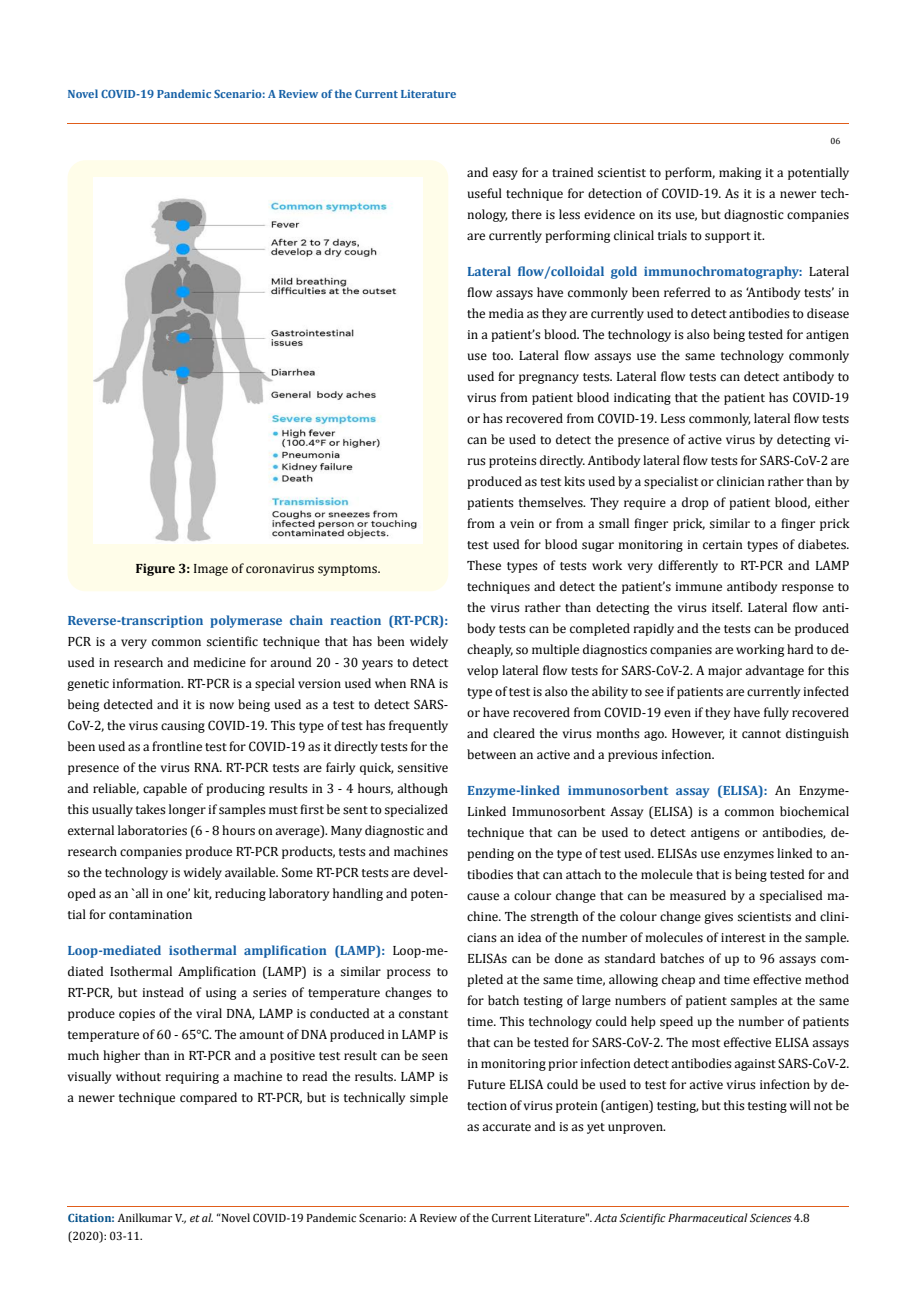
<style>
.page{position:relative;width:917px;height:1296px;background:#fff}
.page>*{position:absolute;margin:0;border:0;box-sizing:border-box;transform-origin:0 0}
.t1{font:13.5px/21px "Cambria";color:#000;text-align:justify}
.t2{font:700 13.5px "Cambria";color:#1560a6}
.t3{font:12px/18px "Cambria";color:#000}
.t4{font:700 12px "Cambria";color:#1560a6}
.t5{font:9px "Cambria";color:#000}
.s1{font-weight:700}
.s2{font-weight:700;color:#1560a6}
.s3{font-weight:700;color:#035089}
.s4{font-style:italic}
</style>
<div class="page">
<hr style="left:67px;top:123px;width:782px;height:1px;background:#e05d1a">
<div style="left:68px;top:160px;width:380px;height:431px;background:#fffde9;border-radius:18px"></div>
<img style="left:93px;top:177px;width:329px;height:367px">
<hr style="left:67px;top:1207px;width:781px;height:1px;background:#e05d1a">
<p class="t4" style="left:68px;top:86px;width:390px">Novel COVID-19 Pandemic Scenario: A Review of the Current Literature</p>
<p class="t1" style="left:135px;top:558px;width:246px"><span class="s1">Figure 3:</span> Image of coronavirus symptoms.</p>
<p class="t2" style="left:67px;top:611px;width:382px">Reverse-transcription polymerase chain reaction (RT-PCR):</p>
<p class="t1" style="left:67px;top:631px;width:382px">PCR is a very common scientific technique that has been widely used in research and medicine for around 20 - 30 years to detect genetic information. RT-PCR is a special version used when RNA is being detected and it is now being used as a test to detect SARS-CoV-2, the virus causing COVID-19. This type of test has frequently been used as a frontline test for COVID-19 as it directly tests for the presence of the virus RNA. RT-PCR tests are fairly quick, sensitive and reliable, capable of producing results in 3 - 4 hours, although this usually takes longer if samples must first be sent to specialized external laboratories (6 - 8 hours on average). Many diagnostic and research companies produce RT-PCR products, tests and machines so the technology is widely available. Some RT-PCR tests are devel&shy;oped as an `all in one’ kit, reducing laboratory handling and poten&shy;tial for contamination</p>
<p class="t1" style="left:67px;top:940px;width:382px"><span class="s2">Loop-mediated isothermal amplification (LAMP):</span> Loop-me&shy;diated Isothermal Amplification (LAMP) is a similar process to RT-PCR, but instead of using a series of temperature changes to produce copies of the viral DNA, LAMP is conducted at a constant temperature of 60 - 65°C. The amount of DNA produced in LAMP is much higher than in RT-PCR and a positive test result can be seen visually without requiring a machine to read the results. LAMP is a newer technique compared to RT-PCR, but is technically simple</p>
<p class="t5" style="left:830px;top:136px;width:11px">06</p>
<p class="t1" style="left:467px;top:162px;width:384px">and easy for a trained scientist to perform, making it a potentially useful technique for detection of COVID-19. As it is a newer tech&shy;nology, there is less evidence on its use, but diagnostic companies are currently performing clinical trials to support it.</p>
<p class="t1" style="left:467px;top:261px;width:384px"><span class="s2">Lateral flow/colloidal gold immunochromatography:</span> Lateral flow assays have commonly been referred to as ‘Antibody tests’ in the media as they are currently used to detect antibodies to disease in a patient’s blood. The technology is also being tested for antigen use too. Lateral flow assays use the same technology commonly used for pregnancy tests. Lateral flow tests can detect antibody to virus from patient blood indicating that the patient has COVID-19 or has recovered from COVID-19. Less commonly, lateral flow tests can be used to detect the presence of active virus by detecting vi&shy;rus proteins directly. Antibody lateral flow tests for SARS-CoV-2 are produced as test kits used by a specialist or clinician rather than by patients themselves. They require a drop of patient blood, either from a vein or from a small finger prick, similar to a finger prick test used for blood sugar monitoring in certain types of diabetes.<br>These types of tests work very differently to RT-PCR and LAMP techniques and detect the patient’s immune antibody response to the virus rather than detecting the virus itself. Lateral flow anti&shy;body tests can be completed rapidly and the tests can be produced cheaply, so multiple diagnostics companies are working hard to de&shy;velop lateral flow tests for SARS-CoV-2. A major advantage for this type of test is also the ability to see if patients are currently infected or have recovered from COVID-19 even if they have fully recovered and cleared the virus months ago. However, it cannot distinguish between an active and a previous infection.</p>
<p class="t1" style="left:467px;top:780px;width:384px"><span class="s2">Enzyme-linked immunosorbent assay (ELISA):</span> An Enzyme-Linked Immunosorbent Assay (ELISA) is a common biochemical technique that can be used to detect antigens or antibodies, de&shy;pending on the type of test used. ELISAs use enzymes linked to an&shy;tibodies that can attach to the molecule that is being tested for and cause a colour change that can be measured by a specialised ma&shy;chine. The strength of the colour change gives scientists and clini&shy;cians an idea of the number of molecules of interest in the sample.<br>ELISAs can be done as standard batches of up to 96 assays com&shy;pleted at the same time, allowing cheap and time effective method for batch testing of large numbers of patient samples at the same time. This technology could help speed up the number of patients that can be tested for SARS-CoV-2. The most effective ELISA assays in monitoring prior infection detect antibodies against SARS-CoV-2.<br>Future ELISA could be used to test for active virus infection by de&shy;tection of virus protein (antigen) testing, but this testing will not be as accurate and is as yet unproven.</p>
<p class="t3" style="left:68px;top:1209px;width:743px"><span class="s3">Citation:</span> Anilkumar V<span class="s4">., et al.</span> “Novel COVID-19 Pandemic Scenario: A Review of the Current Literature". <span class="s4">Acta Scientific Pharmaceutical Sciences</span> 4.8 (2020): 03-11.</p>
</div>
